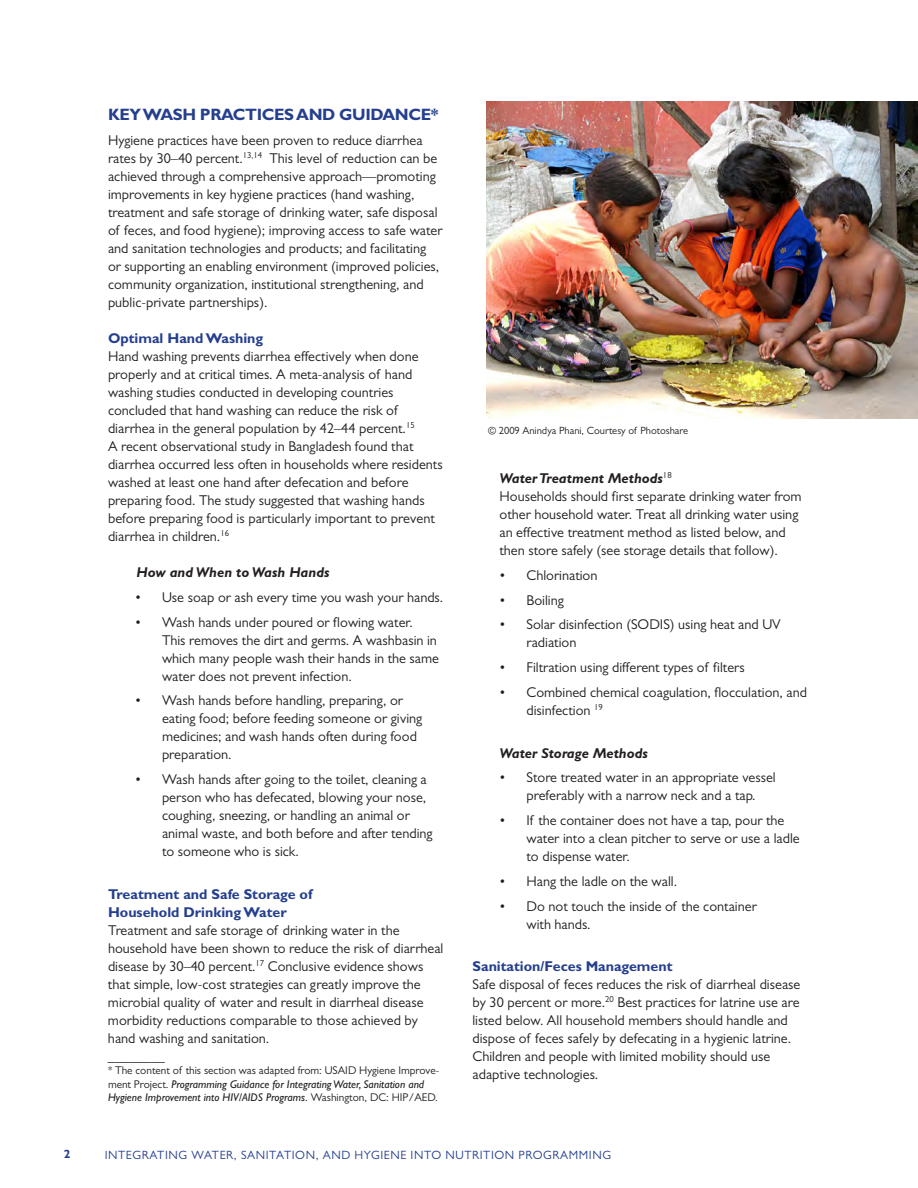
<style>
.page{position:relative;width:918px;height:1188px;background:#fff}
.page>*{position:absolute;margin:0;border:0;box-sizing:border-box;transform-origin:0 0}
.subheads{font:700 16.5px "Gill Sans";letter-spacing:-.025em;color:#253f8e}
.body_text{font:14.25px/18px "Gill Sans";color:#231f20}
.Subhead_Level_2{font:700 14.25px/18px "Gill Sans";color:#253f8e}
.body_text-2{font:italic 700 14.25px "Gill Sans";color:#231f20}
.t1{font:12px "Gill Sans";letter-spacing:.05em;color:#253f8e}
.t2{font:700 12px "Gill Sans";color:#253f8e}
.body_text-3{font:11.25px/13.5px "Gill Sans";color:#231f20}
.body_text-4{font:10.5px "Gill Sans";color:#231f20}
.s1{font-style:italic}
</style>
<div class="page">
<img style="left:486px;top:102px;width:432px;height:316px">
<p class="subheads" style="left:108px;top:105px;width:332px">KEY WASH PRACTICES AND GUIDANCE*</p>
<p class="body_text" style="left:108px;top:131px;width:336px">Hygiene practices have been proven to reduce diarrhea rates by 30–40 percent.<sup>13</sup><sup>,</sup><sup>14</sup> This level of reduction can be achieved through a comprehensive approach—promoting improvements in key hygiene practices (hand washing, treatment and safe storage of drinking water, safe disposal of feces, and food hygiene); improving access to safe water and sanitation technologies and products; and facilitating or supporting an enabling environment (improved policies, community organization, institutional strengthening, and public-private partnerships).</p>
<p class="Subhead_Level_2" style="left:108px;top:329px;width:157px">Optimal Hand Washing</p>
<p class="body_text" style="left:108px;top:347px;width:336px">Hand washing prevents diarrhea effectively when done properly and at critical times. A meta-analysis of hand washing studies conducted in developing countries concluded that hand washing can reduce the risk of diarrhea in the general population by 42–44 percent.<sup>15<br></sup>A recent observational study in Bangladesh found that diarrhea occurred less often in households where residents washed at least one hand after defecation and before preparing food. The study suggested that washing hands before preparing food is particularly important to prevent diarrhea in children.<sup>16</sup></p>
<p class="body_text-2" style="left:137px;top:564px;width:194px">How and When to Wash Hands</p>
<p class="body_text" style="left:135px;top:588px;width:310px">• Use soap or ash every time you wash your hands.</p>
<p class="body_text" style="left:162px;top:613px;width:279px;text-indent:-27px">• Wash hands under poured or flowing water.<br>This removes the dirt and germs. A washbasin in which many people wash their hands in the same water does not prevent infection.</p>
<p class="body_text" style="left:162px;top:692px;width:262px;text-indent:-27px">• Wash hands before handling, preparing, or eating food; before feeding someone or giving medicines; and wash hands often during food preparation.</p>
<p class="body_text" style="left:162px;top:770px;width:272px;text-indent:-27px">• Wash hands after going to the toilet, cleaning a person who has defecated, blowing your nose, coughing, sneezing, or handling an animal or animal waste, and both before and after tending to someone who is sick.</p>
<p class="Subhead_Level_2" style="left:108px;top:885px;width:206px">Treatment and Safe Storage of<br>Household Drinking Water</p>
<p class="body_text" style="left:108px;top:921px;width:337px">Treatment and safe storage of drinking water in the household have been shown to reduce the risk of diarrheal disease by 30–40 percent.<sup>17</sup> Conclusive evidence shows that simple, low-cost strategies can greatly improve the microbial quality of water and result in diarrheal disease morbidity reductions comparable to those achieved by hand washing and sanitation.</p>
<p class="body_text" style="left:108px;top:1047px;width:58px">________</p>
<p class="body_text-3" style="left:108px;top:1064px;width:333px">* The content of this section was adapted from: USAID Hygiene Improve&shy;ment Project. <span class="s1">Programming Guidance for Integrating Water, Sanitation and<br>Hygiene Improvement into HIV/AIDS Programs</span>. Washington, DC: HIP/AED.</p>
<p class="body_text-4" style="left:488px;top:424px;width:202px">© 2009 Anindya Phani, Courtesy of Photoshare</p>
<p class="body_text-2" style="left:500px;top:470px;width:174px">Water Treatment Methods<sup>18</sup></p>
<p class="body_text" style="left:500px;top:487px;width:304px">Households should first separate drinking water from other household water. Treat all drinking water using an effective treatment method as listed below, and then store safely (see storage details that follow).</p>
<p class="body_text" style="left:500px;top:566px;width:100px">• Chlorination</p>
<p class="body_text" style="left:500px;top:591px;width:66px">• Boiling</p>
<p class="body_text" style="left:527px;top:616px;width:256px;text-indent:-27px">• Solar disinfection (SODIS) using heat and UV radiation</p>
<p class="body_text" style="left:500px;top:658px;width:247px">• Filtration using different types of filters</p>
<p class="body_text" style="left:527px;top:683px;width:282px;text-indent:-27px">• Combined chemical coagulation, flocculation, and disinfection <sup>19</sup></p>
<p class="body_text-2" style="left:500px;top:745px;width:150px">Water Storage Methods</p>
<p class="body_text" style="left:500px;top:769px;width:278px;text-align:center">• Store treated water in an appropriate vessel preferably with a narrow neck and a tap.</p>
<p class="body_text" style="left:527px;top:811px;width:275px;text-indent:-27px">• If the container does not have a tap, pour the water into a clean pitcher to serve or use a ladle to dispense water.</p>
<p class="body_text" style="left:500px;top:872px;width:179px">• Hang the ladle on the wall.</p>
<p class="body_text" style="left:527px;top:897px;width:232px;text-indent:-27px">• Do not touch the inside of the container with hands.</p>
<p class="Subhead_Level_2" style="left:473px;top:958px;width:202px">Sanitation/Feces Management</p>
<p class="body_text" style="left:472px;top:976px;width:329px">Safe disposal of feces reduces the risk of diarrheal disease by 30 percent or more.<sup>20</sup> Best practices for latrine use are listed below. All household members should handle and dispose of feces safely by defecating in a hygienic latrine.<br>Children and people with limited mobility should use adaptive technologies.</p>
<p class="t2" style="left:64px;top:1147px;width:8px">2</p>
<p class="t1" style="left:105px;top:1149px;width:508px">INTEGRATING WATER, SANITATION, AND HYGIENE INTO NUTRITION PROGRAMMING</p>
</div>
